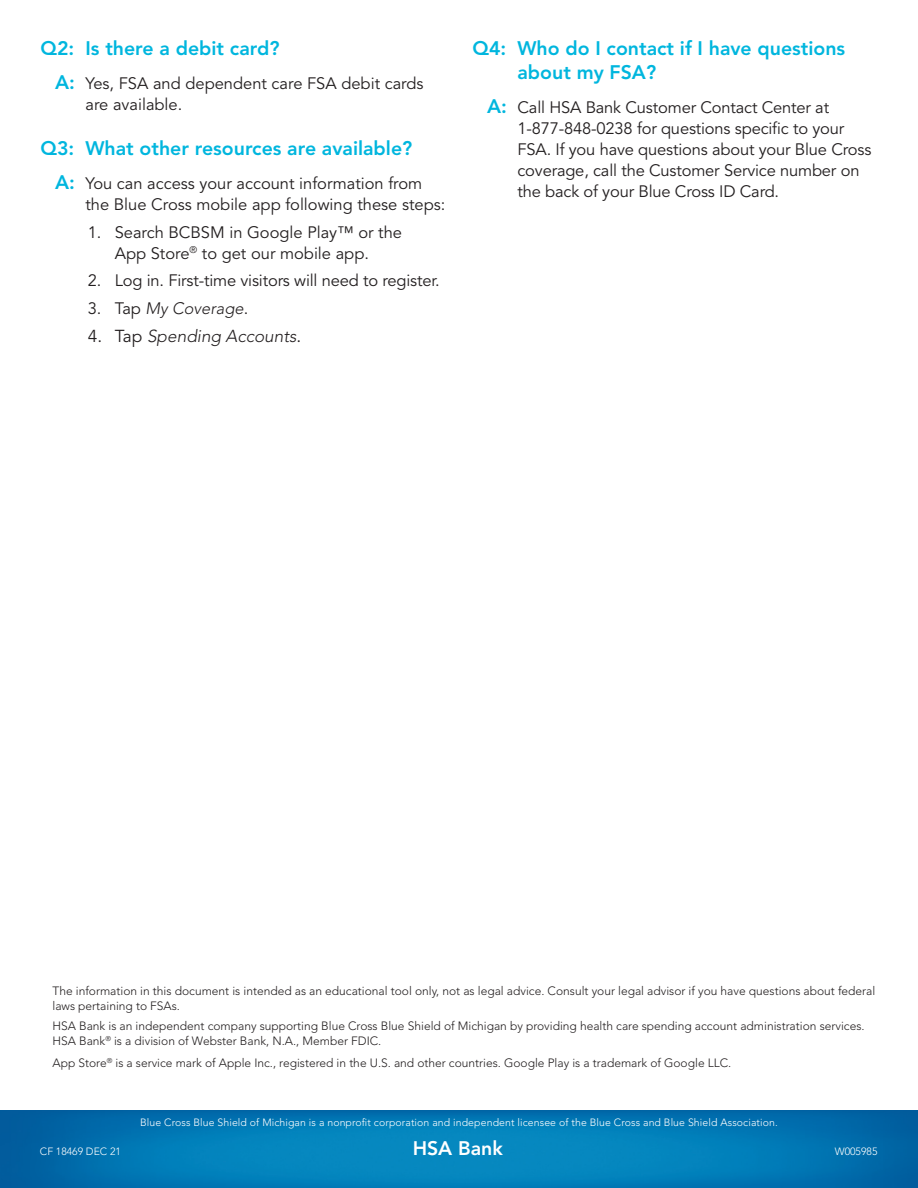
<style>
.page{position:relative;width:918px;height:1188px;background:#fff}
.page>*{position:absolute;margin:0;border:0;box-sizing:border-box;transform-origin:0 0}
.Q__indent{font:800 19.5px/24px "Avenir LT Std";color:#00b6de}
.Q__indent-2{font:800 19.5px "Avenir LT Std";color:#fff}
.t1{font:italic 300 17.25px "Avenir LT Std";color:#231f20}
.A__indent{font:16.5px/21px "Avenir LT Std";letter-spacing:-.01em;color:#231f20}
.t2{font:italic 300 16.5px "Avenir LT Std";color:#231f20}
.Body_text{font:300 12px/15px "Avenir LT Std";color:#231f20}
.Body_text-2{font:300 10.5px "Avenir LT Std";letter-spacing:.01em;color:#fff}
.s1{font-weight:800;font-size:19.5px;color:#00b6de}
.s2{font-weight:400;font-style:normal}
</style>
<div class="page">
<img style="left:0;top:1110px;width:918px;height:78px">
<p class="Q__indent" style="left:40px;top:37px;width:240px">Q2: Is there a debit card?</p>
<p class="A__indent" style="left:86px;top:74px;width:340px;text-indent:-30px"><span class="s1">A:</span> Yes, FSA and dependent care FSA debit cards are available.</p>
<p class="Q__indent" style="left:40px;top:136px;width:373px">Q3: What other resources are available?</p>
<p class="A__indent" style="left:86px;top:173px;width:361px;text-indent:-30px"><span class="s1">A:</span> You can access your account information from the Blue Cross mobile app following these steps:</p>
<p class="A__indent" style="left:88px;top:222px;width:316px;text-align:center">1. Search BCBSM in Google Play™ or the<br>App Store<sup>®</sup> to get our mobile app.</p>
<p class="A__indent" style="left:88px;top:271px;width:354px">2. Log in. First‑time visitors will need to register.</p>
<p class="t2" style="left:88px;top:299px;width:162px"><span class="s2">3. Tap</span> My Coverage<span class="s2">.</span></p>
<p class="t1" style="left:88px;top:326px;width:215px"><span class="s2">4. Tap</span> Spending Accounts<span class="s2">.</span></p>
<p class="Q__indent" style="left:518px;top:37px;width:329px;text-indent:-45px">Q4: Who do I contact if I have questions about my FSA?</p>
<p class="A__indent" style="left:518px;top:98px;width:355px;text-indent:-30px"><span class="s1">A:</span> Call HSA Bank Customer Contact Center at 1‑877‑848-0238 for questions specific to your FSA. If you have questions about your Blue Cross coverage, call the Customer Service number on the back of your Blue Cross ID Card.</p>
<p class="Body_text" style="left:52px;top:983px;width:824px">The information in this document is intended as an educational tool only, not as legal advice. Consult your legal advisor if you have questions about federal laws pertaining to FSAs.</p>
<p class="Body_text" style="left:52px;top:1018px;width:814px">HSA Bank is an independent company supporting Blue Cross Blue Shield of Michigan by providing health care spending account administration services.<br>HSA Bank<sup>®</sup> is a division of Webster Bank, N.A., Member FDIC.</p>
<p class="Body_text" style="left:52px;top:1055px;width:680px">App Store<sup>®</sup> is a service mark of Apple Inc., registered in the U.S. and other countries. Google Play is a trademark of Google LLC.</p>
<p class="Body_text-2" style="left:140px;top:1116px;width:639px">Blue Cross Blue Shield of Michigan is a nonprofit corporation and independent licensee of the Blue Cross and Blue Shield Association.</p>
<p class="Q__indent-2" style="left:413px;top:1137px;width:92px">HSA Bank</p>
<p class="Body_text-2" style="left:40px;top:1146px;width:83px">CF 18469 DEC 21</p>
<p class="Body_text-2" style="left:835px;top:1146px;width:44px">W005985</p>
</div>
